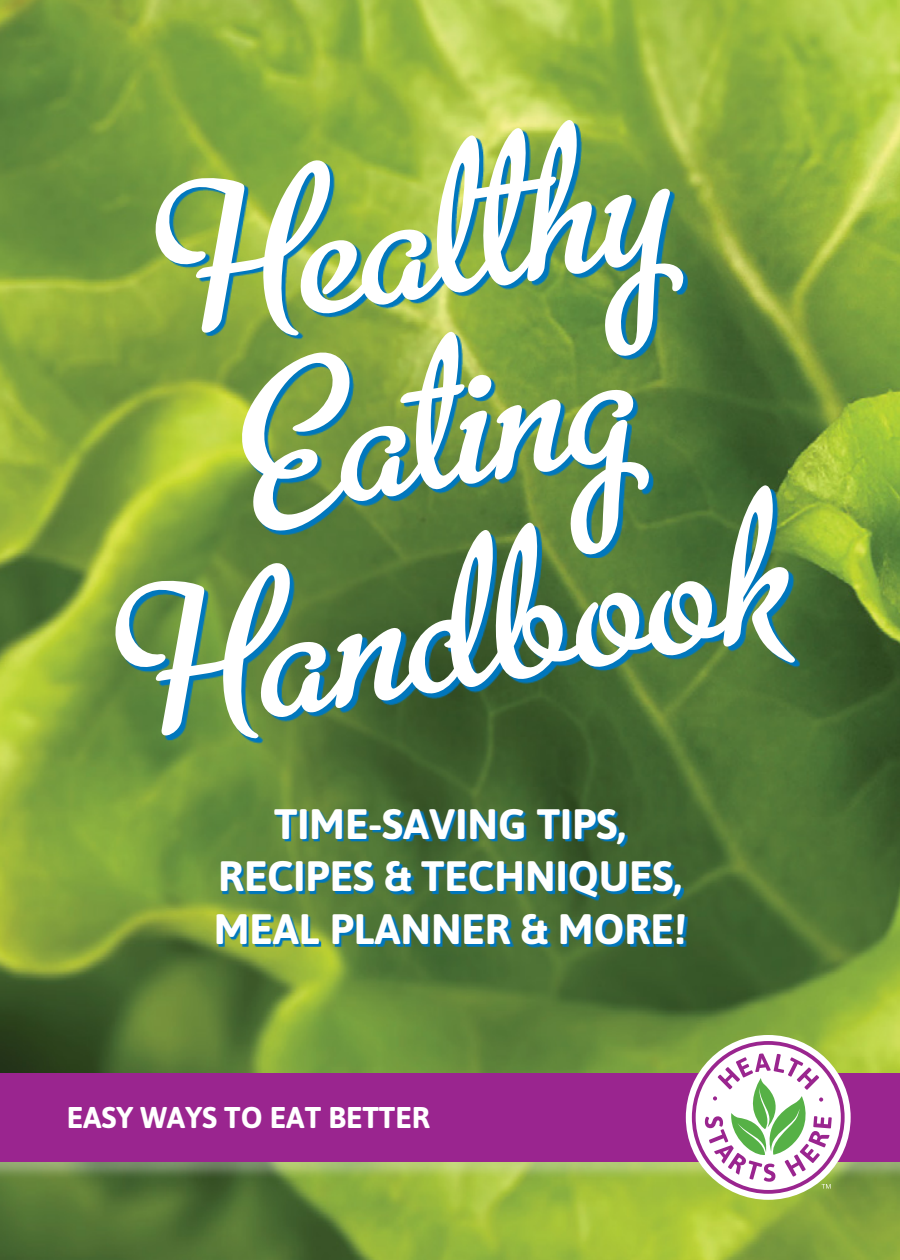
<style>
.page{position:relative;width:900px;height:1260px;background:#fff}
.page>*{position:absolute;margin:0;border:0;box-sizing:border-box;transform-origin:0 0}
.t1{font:235.25px/391.5px "Metro Script";color:#fff;text-align:center}
.t2{font:700 42.5px/52.5px "Asap";color:#fff;text-align:center}
.t3{font:700 30px "Asap";color:#fff}
</style>
<div class="page">
<img style="left:0;top:0;width:900px;height:1260px">
<div style="left:0;top:1074px;width:900px;height:106px;background:#fff;opacity:.3"></div>
<div style="left:0;top:1073px;width:900px;height:89px;background:#9a258f"></div>
<div style="left:686px;top:1035px;width:165px;height:165px;background:#fff;border-radius:50%"></div>
<svg style="left:692px;top:1041px;width:153px;height:153px"></svg>
<svg style="left:219px;top:810px;width:470px;height:138px;background:#39755c"></svg>
<svg style="left:159px;top:124px;width:529px;height:236px;background:#649d63"></svg>
<svg style="left:119px;top:489px;width:681px;height:255px;background:#417855"></svg>
<svg style="left:245px;top:335px;width:409px;height:223px;background:#4f895f"></svg>
<h1 class="t1" style="left:50px;top:105px;width:659px;rotate:-9deg">Healt hy<br>Handbook</h1>
<h1 class="t1" style="left:223px;top:271px;width:391px;rotate:-9deg">Eating</h1>
<p class="t2" style="left:214px;top:797px;width:474px">TIME-SAVING TIPS,<br>RECIPES &amp; TECHNIQUES,<br>MEAL PLANNER &amp; MORE!</p>
<p class="t3" style="left:67px;top:1100px;width:365px">EASY WAYS TO EAT BETTER</p>
</div>
